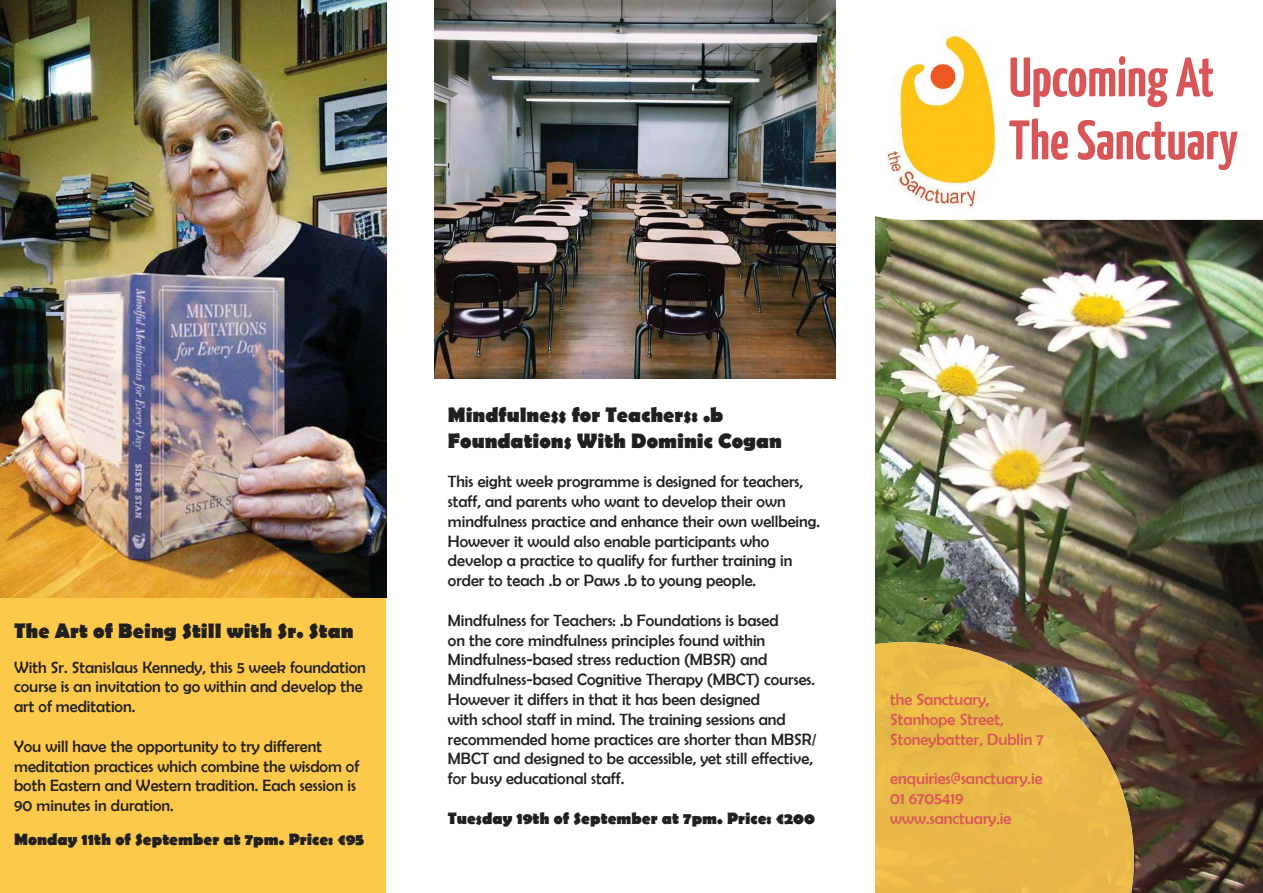
<style>
.page{position:relative;width:1263px;height:893px;background:#fff}
.page>*{position:absolute;margin:0;border:0;box-sizing:border-box;transform-origin:0 0}
.t1{font:700 55.5px/63px "Yanone Kaffeesatz";color:#d85657}
.t2{font:700 21px/25.2px "Berlin Sans FB";color:#221f1f}
.t3{font:16.5px/19.8px "Berlin Sans FB";color:#221f1f}
.t4{font:16.5px/19.8px "Berlin Sans FB";color:#d85657}
.t5{font:700 16.5px "Berlin Sans FB";color:#221f1f}
</style>
<div class="page">
<img style="left:875px;top:220px;width:388px;height:673px">
<img style="left:875px;top:642px;width:259px;height:251px">
<img style="left:886px;top:31px;width:111px;height:177px">
<div style="left:0;top:0;width:386px;height:893px;background:#fdc94a"></div>
<img style="left:434px;top:0;width:402px;height:378px">
<img style="left:0;top:0;width:387px;height:598px">
<h1 class="t1" style="left:1009px;top:50px;width:231px">Upcoming At<br>The Sanctuary</h1>
<p class="t2" style="left:14px;top:620px;width:341px">The Art of Being Still with Sr. Stan</p>
<p class="t3" style="left:14px;top:657px;width:353px">With Sr. Stanislaus Kennedy, this 5 week foundation course is an invitation to go within and develop the art of meditation.</p>
<p class="t3" style="left:14px;top:737px;width:347px">You will have the opportunity to try different meditation practices which combine the wisdom of both Eastern and Western tradition. Each session is 90 minutes in duration.</p>
<p class="t5" style="left:14px;top:832px;width:352px">Monday 11th of September at 7pm. Price: €95</p>
<p class="t2" style="left:448px;top:404px;width:336px">Mindfulness for Teachers: .b<br>Foundations With Dominic Cogan</p>
<p class="t3" style="left:448px;top:472px;width:374px">This eight week programme is designed for teachers, staff, and parents who want to develop their own mindfulness practice and enhance their own wellbeing.<br>However it would also enable participants who develop a practice to qualify for further training in order to teach .b or Paws .b to young people.</p>
<p class="t3" style="left:448px;top:611px;width:370px">Mindfulness for Teachers: .b Foundations is based<br>on the core mindfulness principles found within Mindfulness-based stress reduction (MBSR) and Mindfulness-based Cognitive Therapy (MBCT) courses.<br>However it differs in that it has been designed<br>with school staff in mind. The training sessions and recommended home practices are shorter than MBSR/ MBCT and designed to be accessible, yet still effective, for busy educational staff.</p>
<p class="t5" style="left:448px;top:811px;width:369px">Tuesday 19th of September at 7pm. Price: €200</p>
<p class="t4" style="left:890px;top:690px;width:155px">the Sanctuary,<br>Stanhope Street,<br>Stoneybatter, Dublin 7</p>
<p class="t4" style="left:890px;top:769px;width:154px">enquiries@sanctuary.ie<br>01 6705419 www.sanctuary.ie</p>
</div>
